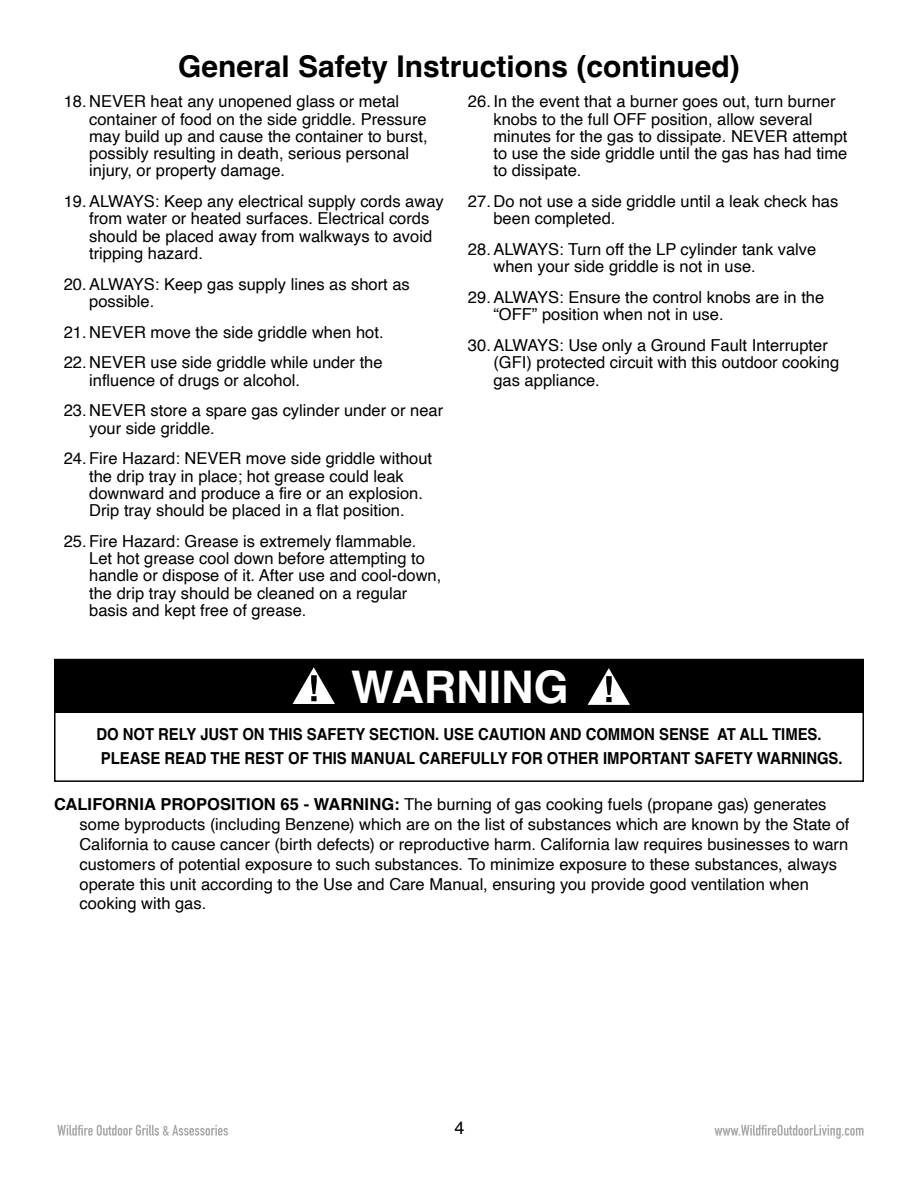
<style>
.page{position:relative;width:918px;height:1188px;background:#fff}
.page>*{position:absolute;margin:0;border:0;box-sizing:border-box;transform-origin:0 0}
.t1{font:700 45px "Helvetica";color:#fff}
.t2{font:700 30px "Helvetica";color:#000}
.t3{font:18px "Helvetica";color:#000}
.t4{font:16.5px/17.2px "Helvetica";color:#000}
.t5{font:700 16.5px/24px "Helvetica";color:#000;scale:.9 1}
.s1{font-weight:700}
</style>
<div class="page">
<div style="left:54px;top:659px;width:810px;height:123px;border:2px solid #000"></div>
<div style="left:54px;top:659px;width:810px;height:54px;background:#000"></div>
<svg style="left:57px;top:1125px;width:807px;height:14px"></svg>
<svg style="left:293px;top:667px;width:42px;height:37px"></svg>
<svg style="left:588px;top:668px;width:42px;height:37px"></svg>
<h2 class="t2" style="left:178px;top:48px;width:563px">General Safety Instructions (continued)</h2>
<p class="t4" style="left:89px;top:94px;width:340px;text-indent:-25px">18. NEVER heat any unopened glass or metal container of food on the side griddle. Pressure may build up and cause the container to burst, possibly resulting in death, serious personal injury, or property damage.</p>
<p class="t4" style="left:89px;top:193px;width:356px;text-indent:-25px">19.ALWAYS: Keep any electrical supply cords away from water or heated surfaces. Electrical cords should be placed away from walkways to avoid tripping hazard.</p>
<p class="t4" style="left:89px;top:276px;width:322px;text-indent:-25px">20.ALWAYS: Keep gas supply lines as short as possible.</p>
<p class="t4" style="left:64px;top:324px;width:321px">21. NEVER move the side griddle when hot.</p>
<p class="t4" style="left:89px;top:354px;width:295px;text-indent:-25px">22. NEVER use side griddle while under the influence of drugs or alcohol.</p>
<p class="t4" style="left:89px;top:402px;width:355px;text-indent:-25px">23. NEVER store a spare gas cylinder under or near your side griddle.</p>
<p class="t4" style="left:89px;top:450px;width:344px;text-indent:-25px">24. Fire Hazard: NEVER move side griddle without the drip tray in place; hot grease could leak downward and produce a fire or an explosion.<br>Drip tray should be placed in a flat position.</p>
<p class="t4" style="left:89px;top:533px;width:354px;text-indent:-25px">25. Fire Hazard: Grease is extremely flammable.<br>Let hot grease cool down before attempting to handle or dispose of it. After use and cool-down, the drip tray should be cleaned on a regular basis and kept free of grease.</p>
<p class="t4" style="left:493px;top:93px;width:356px;text-indent:-25px">26. In the event that a burner goes out, turn burner knobs to the full OFF position, allow several minutes for the gas to dissipate. NEVER attempt to use the side griddle until the gas has had time to dissipate.</p>
<p class="t4" style="left:493px;top:193px;width:346px;text-indent:-25px">27. Do not use a side griddle until a leak check has been completed.</p>
<p class="t4" style="left:493px;top:241px;width:324px;text-indent:-25px">28. ALWAYS: Turn off the LP cylinder tank valve when your side griddle is not in use.</p>
<p class="t4" style="left:493px;top:289px;width:332px;text-indent:-25px">29. ALWAYS: Ensure the control knobs are in the “OFF” position when not in use.</p>
<p class="t4" style="left:493px;top:337px;width:347px;text-indent:-25px">30. ALWAYS: Use only a Ground Fault Interrupter (GFI) protected circuit with this outdoor cooking gas appliance.</p>
<h1 class="t1" style="left:351px;top:660px;width:219px">WARNING</h1>
<p class="t5" style="left:96px;top:724px;width:831px">DO NOT RELY JUST ON THIS SAFETY SECTION. USE CAUTION AND COMMON SENSE AT ALL TIMES.<br>PLEASE READ THE REST OF THIS MANUAL CAREFULLY FOR OTHER IMPORTANT SAFETY WARNINGS.</p>
<p class="t4" style="left:79px;top:795px;width:771px;line-height:19.8px;text-indent:-25px"><span class="s1">CALIFORNIA PROPOSITION 65 - WARNING:</span> The burning of gas cooking fuels (propane gas) generates some byproducts (including Benzene) which are on the list of substances which are known by the State of California to cause cancer (birth defects) or reproductive harm. California law requires businesses to warn customers of potential exposure to such substances. To minimize exposure to these substances, always operate this unit according to the Use and Care Manual, ensuring you provide good ventilation when cooking with gas.</p>
<p class="t3" style="left:455px;top:1114px;width:12px">4</p>
</div>
